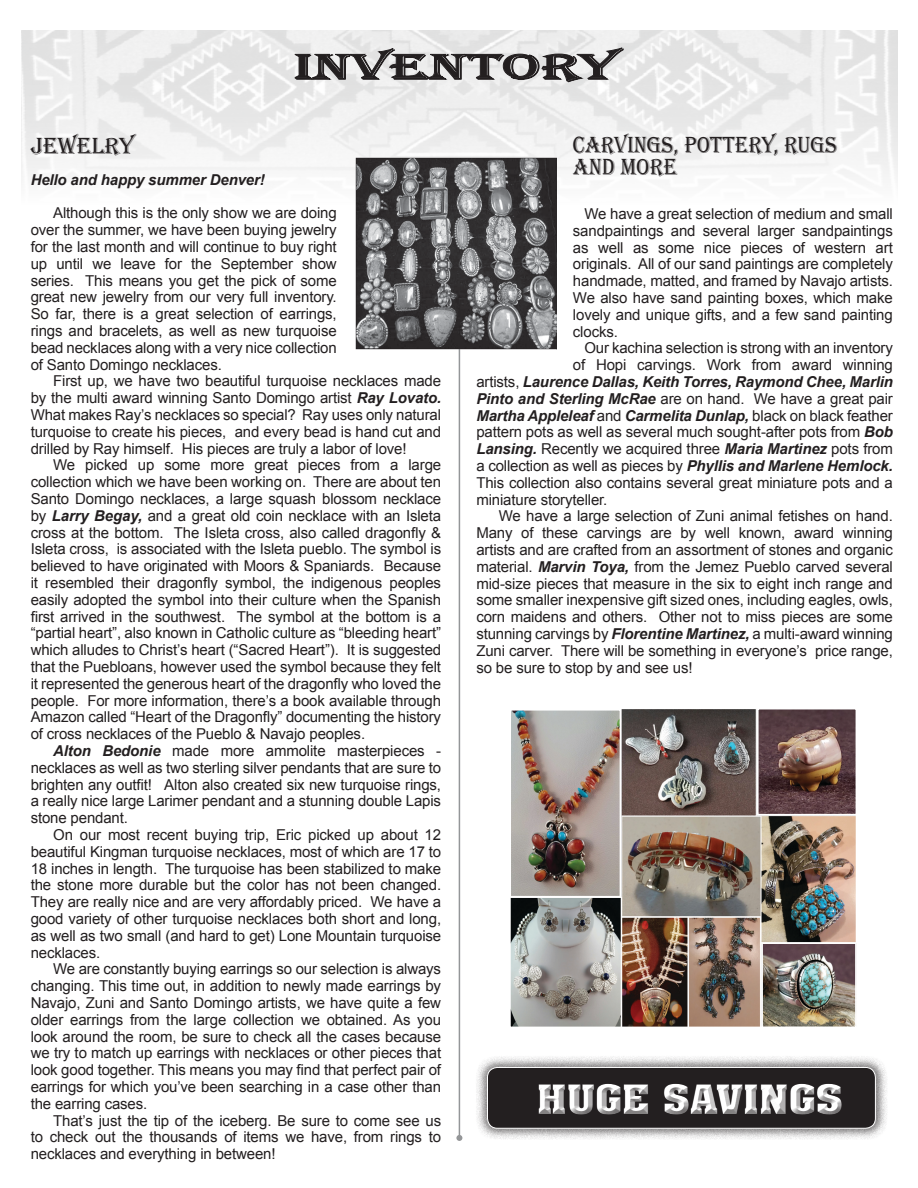
<style>
.page{position:relative;width:918px;height:1188px;background:#fff}
.page>*{position:absolute;margin:0;border:0;box-sizing:border-box;transform-origin:0 0}
.t1{font:37.2px "Algerian Becker";letter-spacing:.01em;color:#231f20;scale:1.67 1}
.t2{font:700 34.5px "Aachen";letter-spacing:.01em;color:#fff;scale:1.1 1}
.t3{font:24px "Algerian Becker";color:#231f20;scale:.9 1}
.t4{font:24px "Algerian Becker";color:#231f20}
.t5{font:15px/16.8px "Arial";letter-spacing:-.01em;color:#231f20;text-align:justify}
.t6{font:italic 700 15px "Arial";letter-spacing:-.01em;color:#231f20}
.s1{font-weight:700;font-style:italic}
.s2{font-weight:400;font-style:normal}
</style>
<div class="page">
<img style="left:21px;top:30px;width:877px;height:150px">
<hr style="left:459px;top:333px;width:1px;height:805px;background:#949698">
<svg style="left:456px;top:1135px;width:6px;height:6px"></svg>
<svg style="left:294px;top:48px;width:329px;height:34px"></svg>
<img style="left:353px;top:156px;width:204px;height:194px">
<div style="left:475px;top:1055px;width:413px;height:85px;background:#231f20;opacity:.56"></div>
<div style="left:487px;top:1067px;width:388px;height:61px;background:#231f20;border-radius:10px"></div>
<div style="left:487px;top:1067px;width:389px;height:62px;border:1px solid #fff;border-radius:10px"></div>
<div style="left:527px;top:1077px;width:327px;height:49px;background:#231f20;opacity:.75"></div>
<img style="left:511px;top:709px;width:345px;height:318px">
<img style="left:761px;top:942px;width:95px;height:85px">
<svg style="left:757px;top:709px;width:99px;height:107px;background:#705553"></svg>
<img style="left:511px;top:709px;width:110px;height:189px">
<p class="t1" style="left:294px;top:46px;width:196px">INVENTORY</p>
<p class="t4" style="left:31px;top:132px;width:105px">JEWELRY</p>
<p class="t6" style="left:31px;top:170px;width:236px">Hello and happy summer Denver!</p>
<p class="t5" style="left:31px;top:205px;width:308px;text-indent:22px">Although this is the only show we are doing over the summer, we have been buying jewelry for the last month and will continue to buy right up until we leave for the September show series. This means you get the pick of some great new jewelry from our very full inventory.<br>So far, there is a great selection of earrings, rings and bracelets, as well as new turquoise bead necklaces along with a very nice collection of Santo Domingo necklaces.</p>
<p class="t5" style="left:31px;top:373px;width:412px;text-indent:22px">First up, we have two beautiful turquoise necklaces made by the multi award winning Santo Domingo artist <span class="s1">Ray Lovato.<br></span>What makes Ray’s necklaces so special? Ray uses only natural turquoise to create his pieces, and every bead is hand cut and drilled by Ray himself. His pieces are truly a labor of love!</p>
<p class="t5" style="left:31px;top:457px;width:412px;text-indent:22px">We picked up some more great pieces from a large collection which we have been working on. There are about ten Santo Domingo necklaces, a large squash blossom necklace by <span class="s1">Larry Begay,</span> and a great old coin necklace with an Isleta cross at the bottom. The Isleta cross, also called dragonfly &amp; Isleta cross, is associated with the Isleta pueblo. The symbol is believed to have originated with Moors &amp; Spaniards. Because it resembled their dragonfly symbol, the indigenous peoples easily adopted the symbol into their culture when the Spanish first arrived in the southwest. The symbol at the bottom is a “partial heart”, also known in Catholic culture as “bleeding heart” which alludes to Christ’s heart (“Sacred Heart”). It is suggested that the Puebloans, however used the symbol because they felt it represented the generous heart of the dragonfly who loved the people. For more information, there’s a book available through Amazon called “Heart of the Dragonfly” documenting the history of cross necklaces of the Pueblo &amp; Navajo peoples.</p>
<p class="t5" style="left:31px;top:742px;width:412px;text-indent:22px"><span class="s1">Alton Bedonie</span> made more ammolite masterpieces - necklaces as well as two sterling silver pendants that are sure to brighten any outfit! Alton also created six new turquoise rings, a really nice large Larimer pendant and a stunning double Lapis stone pendant.</p>
<p class="t5" style="left:31px;top:826px;width:412px;text-indent:22px">On our most recent buying trip, Eric picked up about 12 beautiful Kingman turquoise necklaces, most of which are 17 to 18 inches in length. The turquoise has been stabilized to make the stone more durable but the color has not been changed.<br>They are really nice and are very affordably priced. We have a good variety of other turquoise necklaces both short and long, as well as two small (and hard to get) Lone Mountain turquoise necklaces.</p>
<p class="t5" style="left:31px;top:961px;width:412px;text-indent:22px">We are constantly buying earrings so our selection is always changing. This time out, in addition to newly made earrings by Navajo, Zuni and Santo Domingo artists, we have quite a few older earrings from the large collection we obtained. As you look around the room, be sure to check all the cases because we try to match up earrings with necklaces or other pieces that look good together. This means you may find that perfect pair of earrings for which you’ve been searching in a case other than the earring cases.</p>
<p class="t5" style="left:31px;top:1112px;width:412px;text-indent:22px">That’s just the tip of the iceberg. Be sure to come see us to check out the thousands of items we have, from rings to necklaces and everything in between!</p>
<p class="t3" style="left:573px;top:131px;width:295px">CARVINGS, POTTERY, RUGS</p>
<p class="t3" style="left:573px;top:154px;width:117px">AND MORE</p>
<p class="t5" style="left:573px;top:205px;width:321px;text-indent:11px">We have a great selection of medium and small sandpaintings and several larger sandpaintings as well as some nice pieces of western art originals. All of our sand paintings are completely handmade, matted, and framed by Navajo artists.<br>We also have sand painting boxes, which make lovely and unique gifts, and a few sand painting clocks.</p>
<p class="t5" style="left:584px;top:340px;width:310px">Our kachina selection is strong with an inventory</p>
<p class="t5" style="left:573px;top:357px;width:321px">of Hopi carvings. Work from award winning</p>
<p class="t6" style="left:476px;top:372px;width:418px"><span class="s2">artists,</span> Laurence Dallas, Keith Torres, Raymond Chee, Marlin</p>
<p class="t5" style="left:476px;top:390px;width:418px"><span class="s1">Pinto and Sterling McRae</span> are on hand. We have a great pair</p>
<p class="t6" style="left:476px;top:406px;width:418px">Martha Appleleaf <span class="s2">and</span> Carmelita Dunlap, <span class="s2">black on black feather</span></p>
<p class="t5" style="left:476px;top:424px;width:418px">pattern pots as well as several much sought-after pots from <span class="s1">Bob</span></p>
<p class="t5" style="left:476px;top:441px;width:418px"><span class="s1">Lansing.</span> Recently we acquired three <span class="s1">Maria Martinez</span> pots from</p>
<p class="t5" style="left:476px;top:457px;width:418px">a collection as well as pieces by <span class="s1">Phyllis and Marlene Hemlock.</span></p>
<p class="t5" style="left:476px;top:474px;width:418px">This collection also contains several great miniature pots and a</p>
<p class="t5" style="left:476px;top:491px;width:133px">miniature storyteller.</p>
<p class="t5" style="left:476px;top:508px;width:418px;text-indent:22px">We have a large selection of Zuni animal fetishes on hand.<br>Many of these carvings are by well known, award winning artists and are crafted from an assortment of stones and organic material. <span class="s1">Marvin Toya,</span> from the Jemez Pueblo carved several mid-size pieces that measure in the six to eight inch range and some smaller inexpensive gift sized ones, including eagles, owls, corn maidens and others. Other not to miss pieces are some stunning carvings by <span class="s1">Florentine Martinez,</span> a multi-award winning Zuni carver. There will be something in everyone’s price range, so be sure to stop by and see us!</p>
<h2 class="t2" style="left:537px;top:1075px;width:280px">HUGE SAVINGS</h2>
</div>
